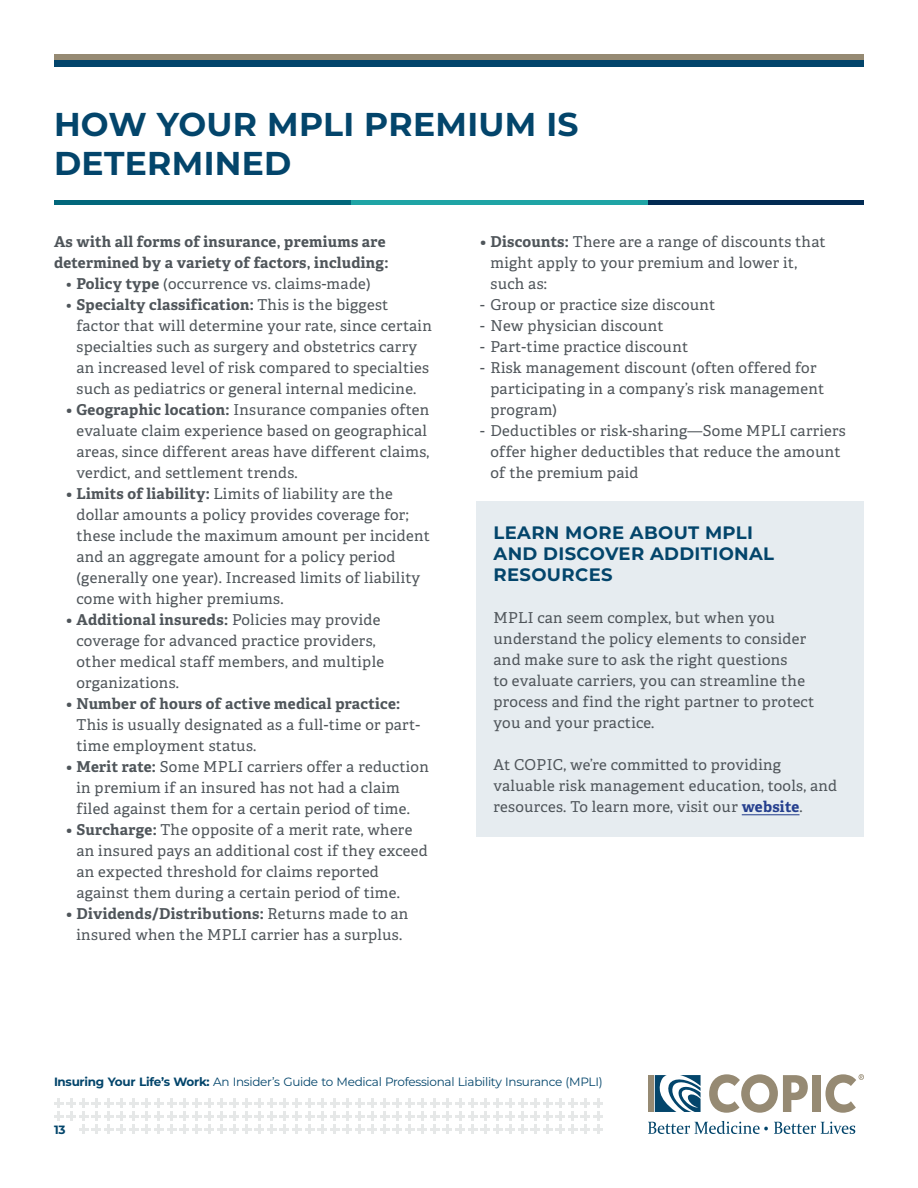
<style>
.page{position:relative;width:918px;height:1188px;background:#fff}
.page>*{position:absolute;margin:0;border:0;box-sizing:border-box;transform-origin:0 0}
.t1{font:700 33px/39px "Montserrat";letter-spacing:.01em;color:#03456b}
.t2{font:700 18px/21px "Montserrat";letter-spacing:.02em;color:#03456b}
.t3{font:15px/21px "Adelle";letter-spacing:.02em;color:#4f555a}
.t4{font:700 15px/21px "Adelle";letter-spacing:.02em;color:#4f555a}
.t5{font:12px "Montserrat";letter-spacing:-.025em;color:#03456b}
.t6{font:700 12px "Montserrat";color:#03456b}
.s1{font-weight:700}
.s2{font-weight:700;color:#253f8e}
</style>
<div class="page">
<div style="left:648px;top:1075px;width:6px;height:37px;background:#968a73"></div>
<svg style="left:648px;top:1121px;width:120px;height:13px"></svg>
<svg style="left:774px;top:1122px;width:81px;height:12px"></svg>
<svg style="left:709px;top:1074px;width:99px;height:39px"></svg>
<div style="left:812px;top:1075px;width:8px;height:37px;background:#968a73"></div>
<svg style="left:655px;top:1075px;width:46px;height:37px"></svg>
<svg style="left:825px;top:1074px;width:39px;height:39px"></svg>
<svg style="left:54px;top:1098px;width:549px;height:36px"></svg>
<div style="left:54px;top:54px;width:810px;height:6px;background:#968a73"></div>
<div style="left:54px;top:60px;width:810px;height:7px;background:#03456b"></div>
<div style="left:476px;top:501px;width:388px;height:336px;background:#e6ecf0"></div>
<hr style="left:648px;top:201px;width:216px;height:4px;background:#022b53">
<hr style="left:351px;top:201px;width:297px;height:4px;background:#1fa4a5">
<hr style="left:54px;top:201px;width:297px;height:4px;background:#02677b">
<hr style="left:742px;top:814px;width:58px;height:1px;background:#253f8e">
<p class="t1" style="left:54px;top:103px;width:526px">HOW YOUR MPLI PREMIUM IS<br>DETERMINED</p>
<p class="t4" style="left:54px;top:231px;width:336px">As with all forms of insurance, premiums are determined by a variety of factors, including:</p>
<p class="t3" style="left:66px;top:273px;width:306px">• <span class="s1">Policy type</span> (occurrence vs. claims-made)</p>
<p class="t3" style="left:76px;top:294px;width:357px;text-indent:-10px">• <span class="s1">Specialty classification:</span> This is the biggest factor that will determine your rate, since certain specialties such as surgery and obstetrics carry an increased level of risk compared to specialties such as pediatrics or general internal medicine.</p>
<p class="t3" style="left:76px;top:399px;width:354px;text-indent:-10px"><span class="s1">• Geographic location:</span> Insurance companies often evaluate claim experience based on geographical areas, since different areas have different claims, verdict, and settlement trends.</p>
<p class="t3" style="left:76px;top:483px;width:355px;text-indent:-10px"><span class="s1">• Limits of liability:</span> Limits of liability are the dollar amounts a policy provides coverage for; these include the maximum amount per incident and an aggregate amount for a policy period (generally one year). Increased limits of liability come with higher premiums.</p>
<p class="t3" style="left:76px;top:609px;width:309px;text-indent:-10px"><span class="s1">• Additional insureds:</span> Policies may provide coverage for advanced practice providers, other medical staff members, and multiple organizations.</p>
<p class="t3" style="left:76px;top:693px;width:345px;text-indent:-10px"><span class="s1">• Number of hours of active medical practice:<br></span>This is usually designated as a full-time or part&shy;time employment status.</p>
<p class="t3" style="left:76px;top:756px;width:354px;text-indent:-10px"><span class="s1">• Merit rate:</span> Some MPLI carriers offer a reduction in premium if an insured has not had a claim filed against them for a certain period of time.</p>
<p class="t3" style="left:76px;top:819px;width:353px;text-indent:-10px"><span class="s1">• Surcharge:</span> The opposite of a merit rate, where an insured pays an additional cost if they exceed an expected threshold for claims reported against them during a certain period of time.</p>
<p class="t3" style="left:66px;top:903px;width:344px;text-align:center"><span class="s1">• Dividends/Distributions:</span> Returns made to an insured when the MPLI carrier has a surplus.</p>
<p class="t3" style="left:490px;top:231px;width:337px;text-indent:-10px"><span class="s1">• Discounts:</span> There are a range of discounts that might apply to your premium and lower it, such as:</p>
<p class="t3" style="left:480px;top:294px;width:237px">- Group or practice size discount</p>
<p class="t3" style="left:480px;top:315px;width:185px">- New physician discount</p>
<p class="t3" style="left:480px;top:336px;width:210px">- Part-time practice discount</p>
<p class="t3" style="left:490px;top:357px;width:335px;text-indent:-10px">- Risk management discount (often offered for participating in a company’s risk management program)</p>
<p class="t3" style="left:490px;top:420px;width:357px;text-indent:-10px">- Deductibles or risk-sharing—Some MPLI carriers offer higher deductibles that reduce the amount of the premium paid</p>
<p class="t2" style="left:494px;top:521px;width:282px">LEARN MORE ABOUT MPLI<br>AND DISCOVER ADDITIONAL<br>RESOURCES</p>
<p class="t3" style="left:494px;top:607px;width:322px">MPLI can seem complex, but when you understand the policy elements to consider and make sure to ask the right questions<br>to evaluate carriers, you can streamline the process and find the right partner to protect you and your practice.</p>
<p class="t3" style="left:494px;top:754px;width:345px">At COPIC, we’re committed to providing valuable risk management education, tools, and resources. To learn more, visit our <span class="s2">website</span>.</p>
<p class="t5" style="left:54px;top:1073px;width:550px"><span class="s1">Insuring Your Life’s Work:</span> An Insider’s Guide to Medical Professional Liability Insurance (MPLI)</p>
<p class="t6" style="left:54px;top:1121px;width:13px">13</p>
</div>
